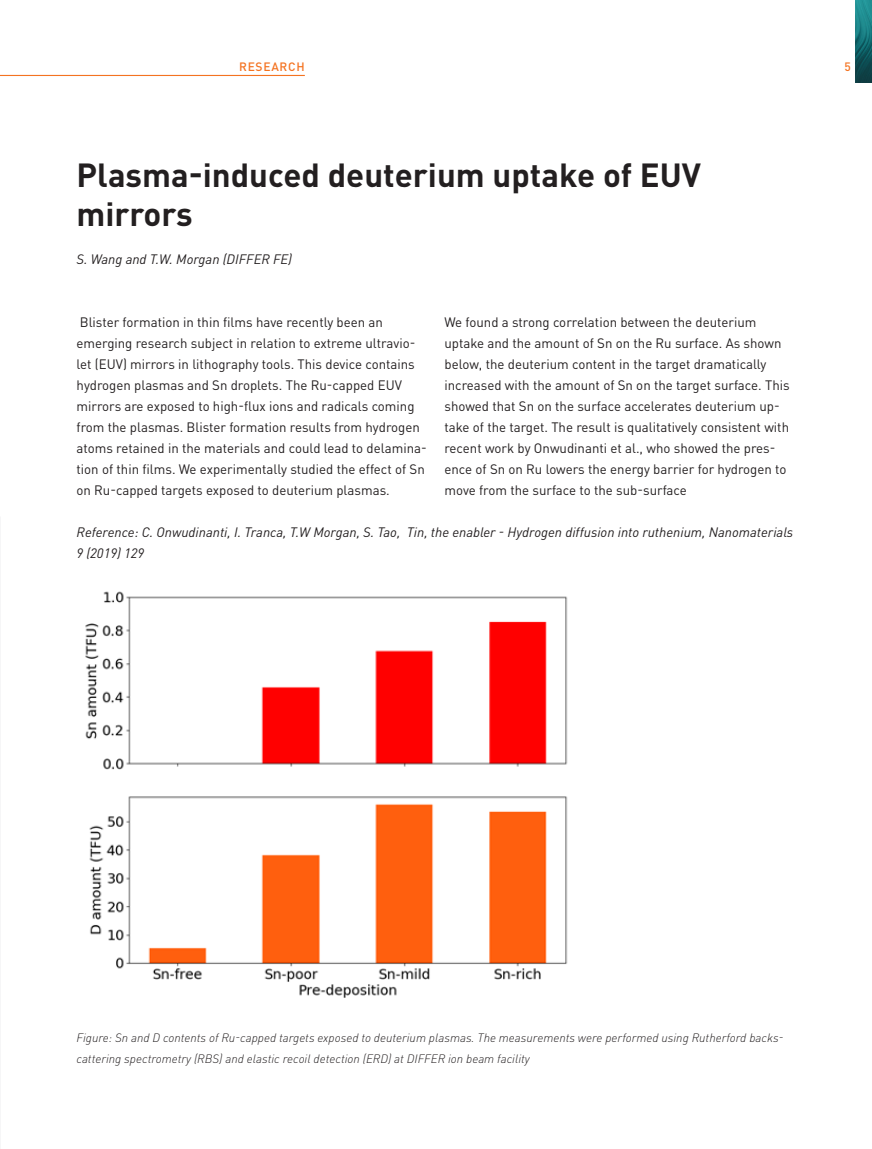
<style>
.page{position:relative;width:872px;height:1149px;background:#fff}
.page>*{position:absolute;margin:0;border:0;box-sizing:border-box;transform-origin:0 0}
.kop_klein{font:700 33px/39px "DINOT";color:#231f20}
.broodtekst{font:13.5px/21px "DINOT";color:#231f20}
.broodtekst-2{font:italic 13.5px/21px "DINOT";color:#231f20}
.bijschrift{font:italic 300 12px/21px "DINOT";color:#231f20}
.focus_kopje_rechts{font:500 12px "DINOT";letter-spacing:.06em;color:#f47321}
</style>
<div class="page">
<hr style="left:0;top:75px;width:305px;height:1px;background:#f47321">
<img style="left:856px;top:0;width:16px;height:83px">
<img style="left:85px;top:591px;width:483px;height:407px">
<p class="focus_kopje_rechts" style="left:239px;top:58px;width:67px">RESEARCH</p>
<p class="kop_klein" style="left:77px;top:155px;width:626px">Plasma-induced deuterium uptake of EUV mirrors</p>
<p class="broodtekst-2" style="left:77px;top:248px;width:217px">S. Wang and T.W. Morgan (DIFFER FE)</p>
<p class="broodtekst" style="left:77px;top:311px;width:352px">Blister formation in thin films have recently been an emerging research subject in relation to extreme ultravio&shy;let (EUV) mirrors in lithography tools. This device contains hydrogen plasmas and Sn droplets. The Ru-capped EUV mirrors are exposed to high-flux ions and radicals coming from the plasmas. Blister formation results from hydrogen atoms retained in the materials and could lead to delamina&shy;tion of thin films. We experimentally studied the effect of Sn on Ru-capped targets exposed to deuterium plasmas.</p>
<p class="broodtekst" style="left:444px;top:311px;width:347px">We found a strong correlation between the deuterium uptake and the amount of Sn on the Ru surface. As shown below, the deuterium content in the target dramatically increased with the amount of Sn on the target surface. This showed that Sn on the surface accelerates deuterium up&shy;take of the target. The result is qualitatively consistent with recent work by Onwudinanti et al., who showed the pres&shy;ence of Sn on Ru lowers the energy barrier for hydrogen to move from the surface to the sub-surface</p>
<p class="broodtekst-2" style="left:77px;top:521px;width:718px">Reference: C. Onwudinanti, I. Tranca, T.W Morgan, S. Tao, Tin, the enabler - Hydrogen diffusion into ruthenium, Nanomaterials<br>9 (2019) 129</p>
<p class="focus_kopje_rechts" style="left:844px;top:58px;width:8px">5</p>
<p class="bijschrift" style="left:77px;top:1026px;width:708px">Figure: Sn and D contents of Ru-capped targets exposed to deuterium plasmas. The measurements were performed using Rutherford backs&shy;cattering spectrometry (RBS) and elastic recoil detection (ERD) at DIFFER ion beam facility</p>
</div>
